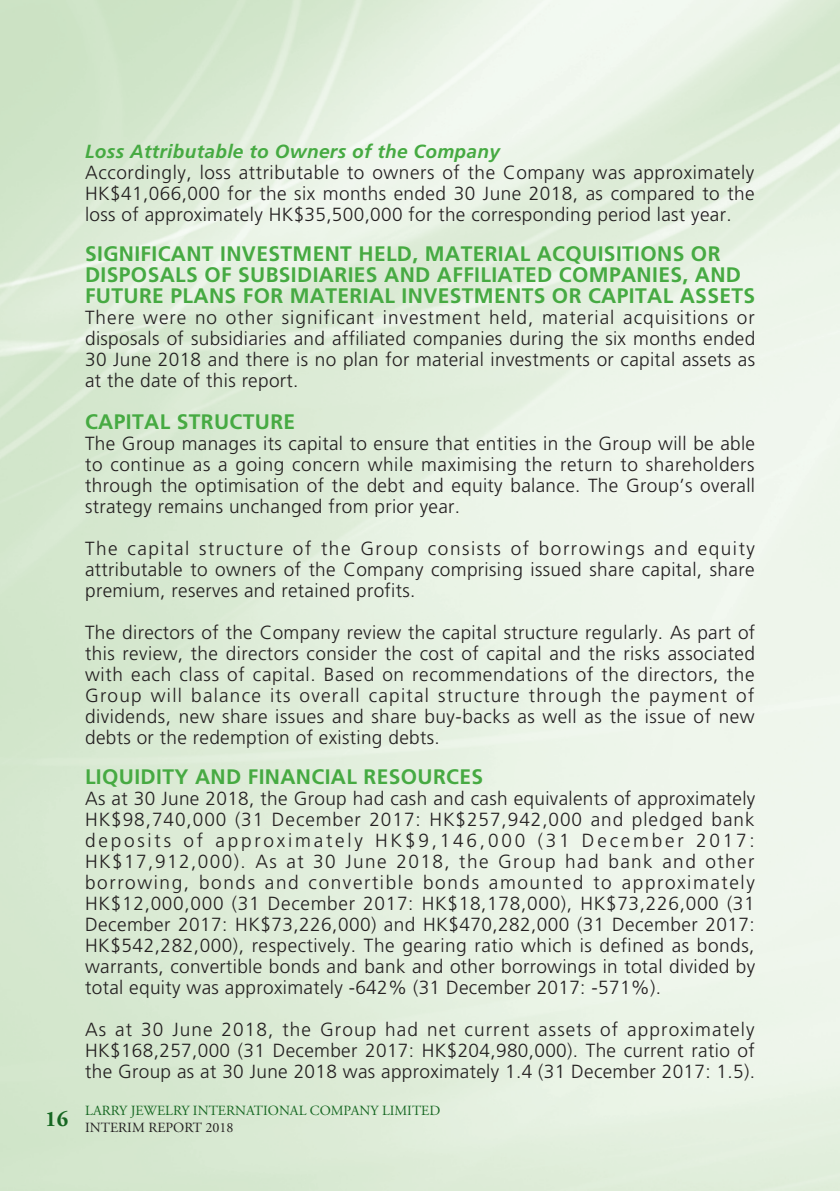
<style>
.page{position:relative;width:840px;height:1191px;background:#fff}
.page>*{position:absolute;margin:0;border:0;box-sizing:border-box;transform-origin:0 0}
.t1{font:700 22px "Adobe Garamond Pro";color:#166722}
._01_H1{font:700 21px/21px "Frutiger LT Std";letter-spacing:.015em;color:#46aa42}
._00_txt{font:300 19px/21px "Frutiger LT Std";letter-spacing:.015em;color:#231f20;text-align:justify}
._03_H3{font:italic 700 19px "Frutiger LT Std";letter-spacing:.015em;color:#46aa42}
.t2{font:14px "Adobe Garamond Pro";color:#166722}
.t3{font:14px "Adobe Garamond Pro";color:#231f20}
</style>
<div class="page">
<p class="t1" style="left:45px;top:1106px;width:24px">16</p>
<p class="_03_H3" style="left:85px;top:140px;width:416px">Loss Attributable to Owners of the Company</p>
<p class="_00_txt" style="left:85px;top:162px;width:670px">Accordingly, loss attributable to owners of the Company was approximately HK$41,066,000 for the six months ended 30 June 2018, as compared to the loss of approximately HK$35,500,000 for the corresponding period last year.</p>
<p class="_01_H1" style="left:85px;top:243px;width:671px">SIGNIFICANT INVESTMENT HELD, MATERIAL ACQUISITIONS OR<br>DISPOSALS OF SUBSIDIARIES AND AFFILIATED COMPANIES, AND<br>FUTURE PLANS FOR MATERIAL INVESTMENTS OR CAPITAL ASSETS</p>
<p class="_00_txt" style="left:85px;top:307px;width:671px">There were no other significant investment held, material acquisitions or disposals of subsidiaries and affiliated companies during the six months ended 30 June 2018 and there is no plan for material investments or capital assets as at the date of this report.</p>
<p class="_01_H1" style="left:85px;top:411px;width:211px">CAPITAL STRUCTURE</p>
<p class="_00_txt" style="left:85px;top:433px;width:671px">The Group manages its capital to ensure that entities in the Group will be able to continue as a going concern while maximising the return to shareholders through the optimisation of the debt and equity balance. The Group’s overall strategy remains unchanged from prior year.</p>
<p class="_00_txt" style="left:85px;top:538px;width:671px">The capital structure of the Group consists of borrowings and equity attributable to owners of the Company comprising issued share capital, share premium, reserves and retained profits.</p>
<p class="_00_txt" style="left:85px;top:622px;width:671px">The directors of the Company review the capital structure regularly. As part of this review, the directors consider the cost of capital and the risks associated with each class of capital. Based on recommendations of the directors, the Group will balance its overall capital structure through the payment of dividends, new share issues and share buy-backs as well as the issue of new debts or the redemption of existing debts.</p>
<p class="_01_H1" style="left:85px;top:766px;width:399px">LIQUIDITY AND FINANCIAL RESOURCES</p>
<p class="_00_txt" style="left:85px;top:788px;width:671px">As at 30 June 2018, the Group had cash and cash equivalents of approximately HK$98,740,000 (31 December 2017: HK$257,942,000 and pledged bank deposits of approximately HK$9,146,000 (31 December 2017:<br>HK$17,912,000). As at 30 June 2018, the Group had bank and other borrowing, bonds and convertible bonds amounted to approximately HK$12,000,000 (31 December 2017: HK$18,178,000), HK$73,226,000 (31<br>December 2017: HK$73,226,000) and HK$470,282,000 (31 December 2017:<br>HK$542,282,000), respectively. The gearing ratio which is defined as bonds, warrants, convertible bonds and bank and other borrowings in total divided by total equity was approximately -642% (31 December 2017: -571%).</p>
<p class="_00_txt" style="left:85px;top:1019px;width:671px">As at 30 June 2018, the Group had net current assets of approximately HK$168,257,000 (31 December 2017: HK$204,980,000). The current ratio of the Group as at 30 June 2018 was approximately 1.4 (31 December 2017: 1.5).</p>
<p class="t2" style="left:85px;top:1102px;width:356px">LARRY JEWELRY INTERNATIONAL COMPANY LIMITED</p>
<p class="t3" style="left:85px;top:1118px;width:150px">INTERIM REPORT 2018</p>
</div>
